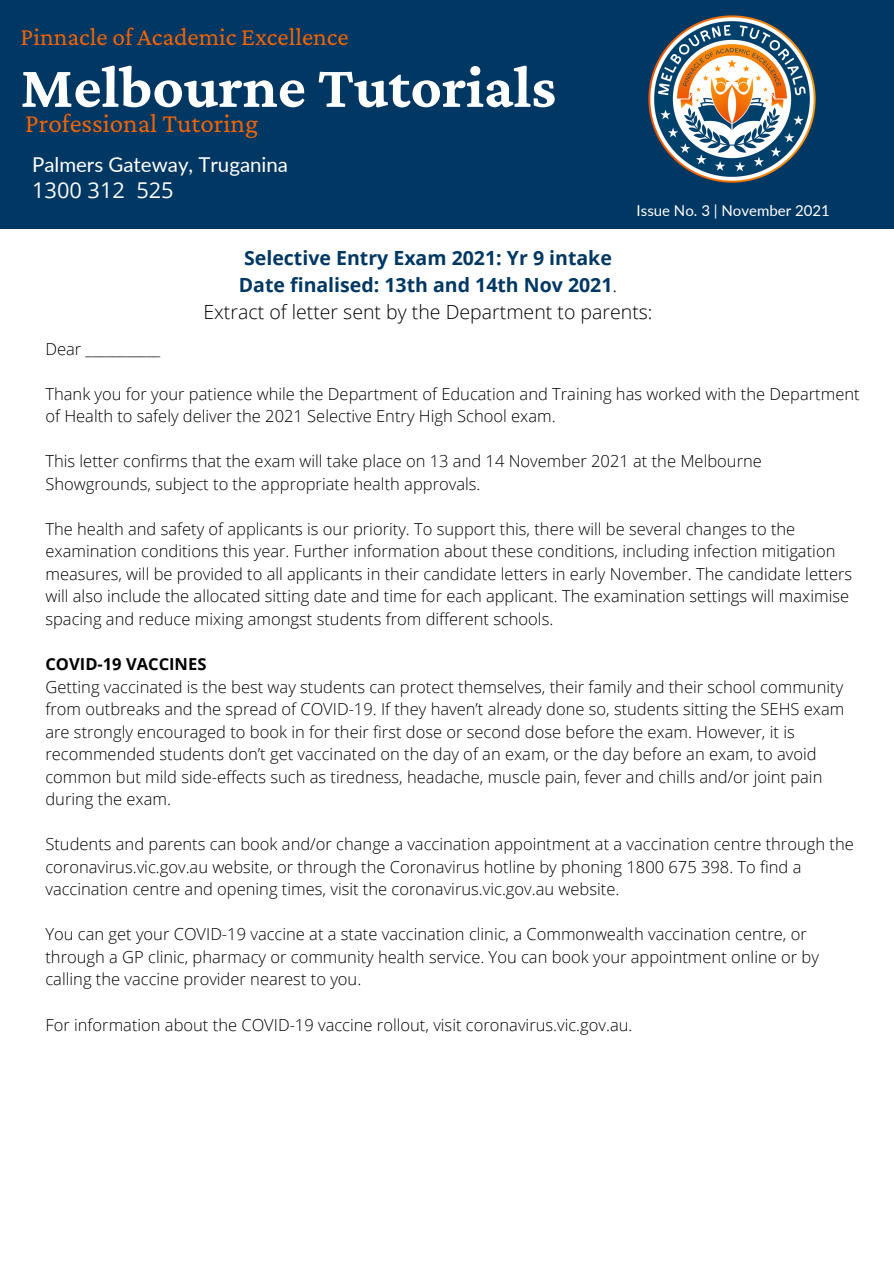
<style>
.page{position:relative;width:894px;height:1264px;background:#fff}
.page>*{position:absolute;margin:0;border:0;box-sizing:border-box;transform-origin:0 0}
.t1{font:700 60.6px "Crimson Pro";color:#fff}
.t2{font:27px "Crimson Pro";color:#ef6405}
.t3{font:25.5px "Crimson Pro";color:#ef6405}
.t4{font:21.75px "Open Sans";color:#fbfbfb}
.t5{font:20.4px "Lato";color:#fff}
.t6{font:700 19.5px "Open Sans";color:#003763}
.t7{font:300 19.5px "Open Sans";color:#000}
.t8{font:300 16.5px/22.5px "Open Sans";color:#000}
.t9{font:700 16.5px "Open Sans";color:#000}
.t10{font:15px "Lato";color:#fff}
.s1{font-weight:300;color:#000}
</style>
<div class="page">
<div style="left:0;top:0;width:893px;height:229px;background:#003763"></div>
<img style="left:648px;top:15px;width:168px;height:168px">
<p class="t3" style="left:21px;top:22px;width:329px">Pinnacle of Academic Excellence</p>
<p class="t1" style="left:21px;top:53px;width:537px">Melbourne Tutorials</p>
<p class="t2" style="left:25px;top:108px;width:234px">Professional Tutoring</p>
<p class="t5" style="left:32px;top:152px;width:257px">Palmers Gateway, Truganina</p>
<p class="t4" style="left:32px;top:175px;width:143px">1300 312 525</p>
<p class="t10" style="left:636px;top:201px;width:195px">Issue No. 3 | November 2021</p>
<p class="t6" style="left:244px;top:244px;width:369px">Selective Entry Exam 2021: Yr 9 intake</p>
<p class="t6" style="left:239px;top:271px;width:380px">Date finalised: 13th and 14th Nov 2021<span class="s1">.</span></p>
<p class="t7" style="left:203px;top:298px;width:450px">Extract of letter sent by the Department to parents:</p>
<p class="t8" style="left:45px;top:337px;width:116px">Dear ___________</p>
<p class="t8" style="left:45px;top:382px;width:815px">Thank you for your patience while the Department of Education and Training has worked with the Department of Health to safely deliver the 2021 Selective Entry High School exam.</p>
<p class="t8" style="left:45px;top:449px;width:717px">This letter confirms that the exam will take place on 13 and 14 November 2021 at the Melbourne<br>Showgrounds, subject to the appropriate health approvals.</p>
<p class="t8" style="left:45px;top:517px;width:808px">The health and safety of applicants is our priority. To support this, there will be several changes to the examination conditions this year. Further information about these conditions, including infection mitigation measures, will be provided to all applicants in their candidate letters in early November. The candidate letters will also include the allocated sitting date and time for each applicant. The examination settings will maximise spacing and reduce mixing amongst students from different schools.</p>
<p class="t9" style="left:45px;top:652px;width:162px">COVID-19 VACCINES</p>
<p class="t8" style="left:45px;top:675px;width:800px">Getting vaccinated is the best way students can protect themselves, their family and their school community from outbreaks and the spread of COVID-19. If they haven’t already done so, students sitting the SEHS exam are strongly encouraged to book in for their first dose or second dose before the exam. However, it is recommended students don’t get vaccinated on the day of an exam, or the day before an exam, to avoid common but mild side-effects such as tiredness, headache, muscle pain, fever and chills and/or joint pain during the exam.</p>
<p class="t8" style="left:45px;top:832px;width:809px">Students and parents can book and/or change a vaccination appointment at a vaccination centre through the coronavirus.vic.gov.au website, or through the Coronavirus hotline by phoning 1800 675 398. To find a vaccination centre and opening times, visit the coronavirus.vic.gov.au website.</p>
<p class="t8" style="left:45px;top:922px;width:774px">You can get your COVID-19 vaccine at a state vaccination clinic, a Commonwealth vaccination centre, or through a GP clinic, pharmacy or community health service. You can book your appointment online or by calling the vaccine provider nearest to you.</p>
<p class="t8" style="left:45px;top:1012px;width:588px">For information about the COVID-19 vaccine rollout, visit coronavirus.vic.gov.au.</p>
</div>
